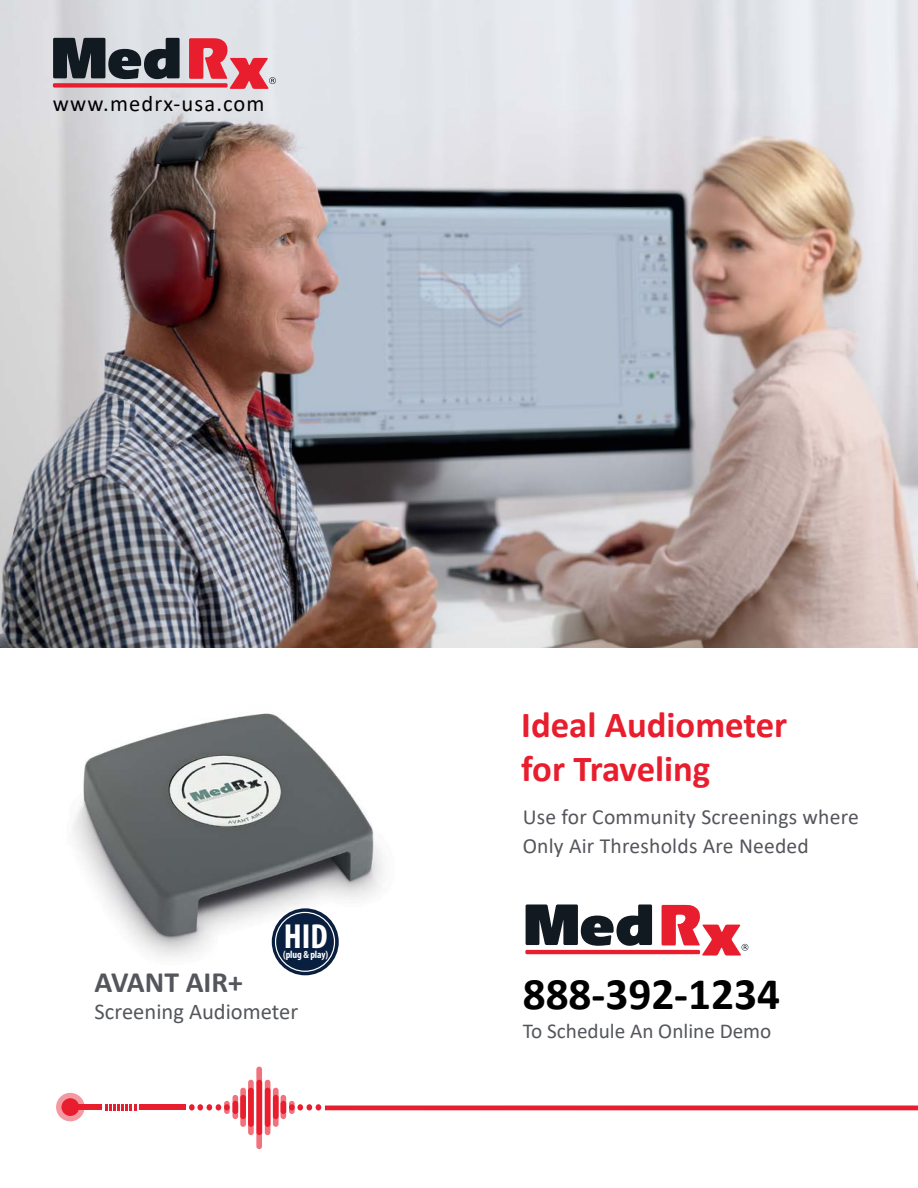
<style>
.page{position:relative;width:918px;height:1188px;background:#fff}
.page>*{position:absolute;margin:0;border:0;box-sizing:border-box;transform-origin:0 0}
.t1{font:700 45.3px "Calibri";color:#000}
.t2{font:700 36.75px/44.1px "Calibri";color:#e81d2d}
.t3{font:700 condensed 34.95px "Myriad Pro";color:#fff}
.t4{font:700 29.55px "Calibri";color:#54565b}
.t5{font:22.5px "Calibri";color:#54565b}
.t6{font:22.5px "Calibri";letter-spacing:.05em;color:#000}
.t7{font:21.6px/28.8px "Calibri";letter-spacing:.01em;color:#54565b}
.t8{font:21.15px "Calibri";color:#54565b}
.t9{font:700 condensed 10.5px "Myriad Pro";letter-spacing:-.01em;color:#fff}
</style>
<div class="page">
<img style="left:0;top:0;width:918px;height:648px">
<img style="left:73px;top:713px;width:310px;height:263px">
<div style="left:53px;top:83px;width:175px;height:5px;background:#e81d2d"></div>
<svg style="left:53px;top:38px;width:127px;height:41px;background:#4d535a"></svg>
<svg style="left:189px;top:38px;width:87px;height:51px;background:#e37d87"></svg>
<hr style="left:525px;top:950px;width:175px;height:4px;background:#e81d2d">
<svg style="left:526px;top:904px;width:126px;height:42px"></svg>
<svg style="left:662px;top:905px;width:86px;height:51px"></svg>
<svg style="left:56px;top:1093px;width:29px;height:28px"></svg>
<div style="left:139px;top:1105px;width:47px;height:5px;background:#e81d2d"></div>
<div style="left:189px;top:1104px;width:6px;height:7px;background:#e81d2d;border-radius:50%"></div>
<div style="left:197px;top:1104px;width:6px;height:7px;background:#e81d2d;border-radius:50%"></div>
<svg style="left:207px;top:1104px;width:14px;height:7px"></svg>
<svg style="left:224px;top:1101px;width:6px;height:13px"></svg>
<div style="left:233px;top:1095px;width:5px;height:24px;background:#f0727c;border-radius:3px"></div>
<div style="left:233px;top:1101px;width:5px;height:13px;background:#e81d2d;border-radius:3px"></div>
<svg style="left:240px;top:1088px;width:6px;height:39px"></svg>
<svg style="left:248px;top:1080px;width:6px;height:55px"></svg>
<svg style="left:256px;top:1067px;width:6px;height:82px"></svg>
<svg style="left:265px;top:1080px;width:5px;height:55px"></svg>
<svg style="left:273px;top:1088px;width:6px;height:39px"></svg>
<div style="left:281px;top:1095px;width:5px;height:24px;background:#f0727c;border-radius:3px"></div>
<div style="left:281px;top:1101px;width:5px;height:13px;background:#e81d2d;border-radius:3px"></div>
<svg style="left:289px;top:1101px;width:6px;height:13px"></svg>
<div style="left:297px;top:1104px;width:6px;height:7px;background:#e81d2d;border-radius:50%"></div>
<svg style="left:307px;top:1104px;width:611px;height:7px"></svg>
<svg style="left:105px;top:1104px;width:31px;height:7px"></svg>
<div style="left:70px;top:1105px;width:32px;height:5px;background:#e81d2d"></div>
<div style="left:272px;top:908px;width:67px;height:67px;background:#091f3f;border-radius:50%"></div>
<div style="left:275px;top:912px;width:60px;height:60px;border:1px solid #fff;border-radius:50%"></div>
<p class="t6" style="left:53px;top:88px;width:213px">www.medrx-usa.com</p>
<h3 class="t3" style="left:284px;top:914px;width:45px">HID</h3>
<p class="t9" style="left:283px;top:948px;width:47px">(plug &amp; play)</p>
<h3 class="t4" style="left:95px;top:962px;width:150px">AVANT AIR+</h3>
<p class="t5" style="left:95px;top:996px;width:205px">Screening Audiometer</p>
<h2 class="t2" style="left:521px;top:703px;width:268px">Ideal Audiometer for Traveling</h2>
<p class="t7" style="left:523px;top:802px;width:338px">Use for Community Screenings where<br>Only Air Thresholds Are Needed</p>
<h1 class="t1" style="left:523px;top:962px;width:259px">888-392-1234</h1>
<p class="t8" style="left:523px;top:1016px;width:250px">To Schedule An Online Demo</p>
</div>
